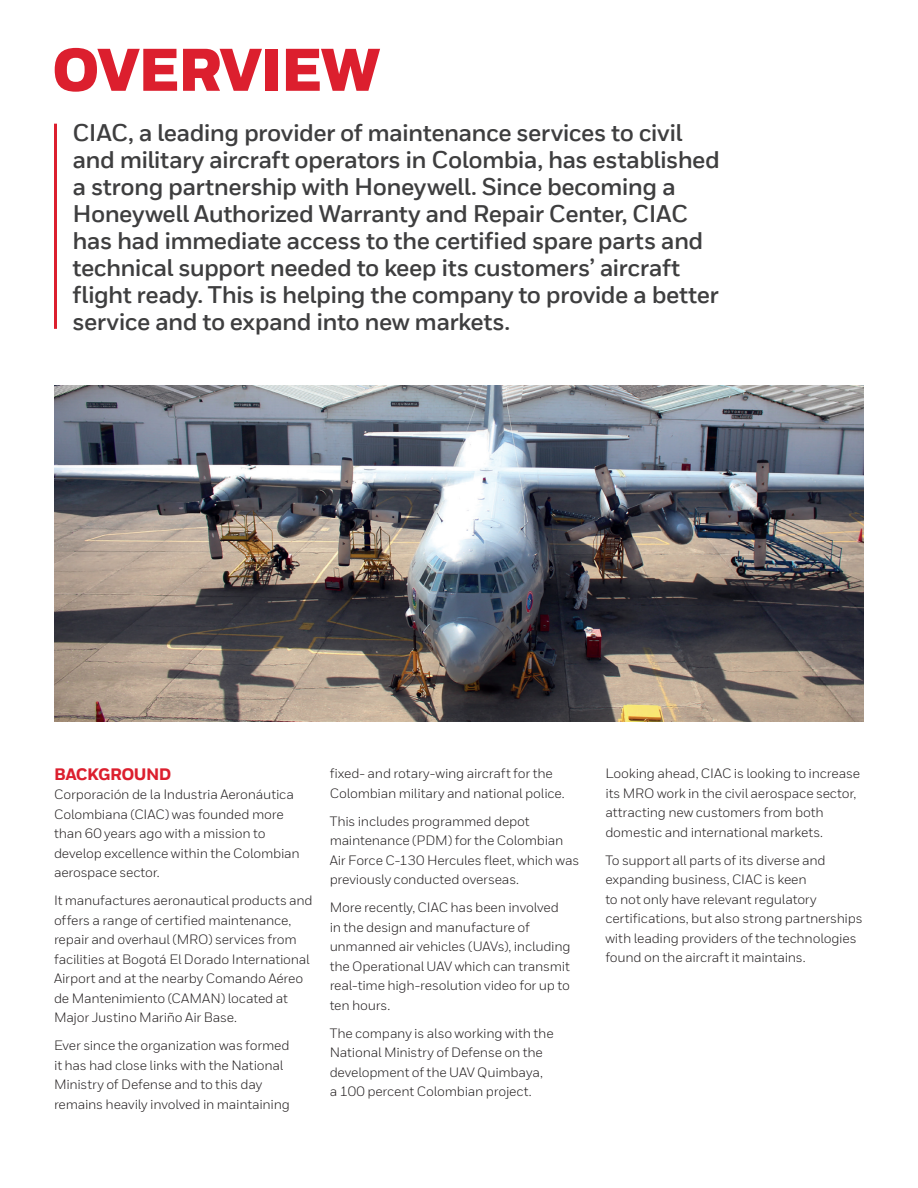
<style>
.page{position:relative;width:918px;height:1188px;background:#fff}
.page>*{position:absolute;margin:0;border:0;box-sizing:border-box;transform-origin:0 0}
._06_Inside__Heading{font:900 60px "Honeywell Sans";letter-spacing:-.03em;color:#dc1f2e}
._08_Inside__Intro_Te{font:700 24px/27px "Honeywell Sans TT";letter-spacing:-.025em;color:#3e3e3f}
._09_Inside__Body_Hea{font:800 16.5px "Honeywell Sans TT";letter-spacing:-.03em;color:#dc1f2e}
._10_Inside__Body_Tex{font:13.5px/19.5px "Honeywell Sans TT";letter-spacing:-.015em;color:#231f20}
</style>
<div class="page">
<img style="left:54px;top:386px;width:810px;height:335px">
<hr style="left:54px;top:124px;width:3px;height:205px;background:#dc1f2e">
<p class="_06_Inside__Heading" style="left:52px;top:33px;width:330px">OVERVIEW</p>
<p class="_08_Inside__Intro_Te" style="left:73px;top:119px;width:649px">CIAC, a leading provider of maintenance services to civil and military aircraft operators in Colombia, has established a strong partnership with Honeywell. Since becoming a Honeywell Authorized Warranty and Repair Center, CIAC has had immediate access to the certified spare parts and technical support needed to keep its customers’ aircraft flight ready. This is helping the company to provide a better service and to expand into new markets.</p>
<p class="_09_Inside__Body_Hea" style="left:54px;top:764px;width:119px">BACKGROUND</p>
<p class="_10_Inside__Body_Tex" style="left:54px;top:785px;width:247px">Corporación de la Industria Aeronáutica Colombiana (CIAC) was founded more than 60 years ago with a mission to develop excellence within the Colombian aerospace sector.</p>
<p class="_10_Inside__Body_Tex" style="left:54px;top:891px;width:260px">It manufactures aeronautical products and offers a range of certified maintenance, repair and overhaul (MRO) services from facilities at Bogotá El Dorado International Airport and at the nearby Comando Aéreo de Mantenimiento (CAMAN) located at Major Justino Mariño Air Base.</p>
<p class="_10_Inside__Body_Tex" style="left:54px;top:1036px;width:237px">Ever since the organization was formed it has had close links with the National Ministry of Defense and to this day remains heavily involved in maintaining</p>
<p class="_10_Inside__Body_Tex" style="left:330px;top:764px;width:237px">fixed- and rotary-wing aircraft for the<br>Colombian military and national police.</p>
<p class="_10_Inside__Body_Tex" style="left:330px;top:811px;width:251px">This includes programmed depot maintenance (PDM) for the Colombian Air Force C-130 Hercules fleet, which was previously conducted overseas.</p>
<p class="_10_Inside__Body_Tex" style="left:330px;top:898px;width:242px">More recently, CIAC has been involved in the design and manufacture of unmanned air vehicles (UAVs), including the Operational UAV which can transmit real-time high-resolution video for up to ten hours.</p>
<p class="_10_Inside__Body_Tex" style="left:330px;top:1023px;width:226px">The company is also working with the National Ministry of Defense on the development of the UAV Quimbaya, a 100 percent Colombian project.</p>
<p class="_10_Inside__Body_Tex" style="left:605px;top:764px;width:256px">Looking ahead, CIAC is looking to increase its MRO work in the civil aerospace sector, attracting new customers from both domestic and international markets.</p>
<p class="_10_Inside__Body_Tex" style="left:605px;top:850px;width:259px">To support all parts of its diverse and expanding business, CIAC is keen<br>to not only have relevant regulatory certifications, but also strong partnerships with leading providers of the technologies found on the aircraft it maintains.</p>
</div>
